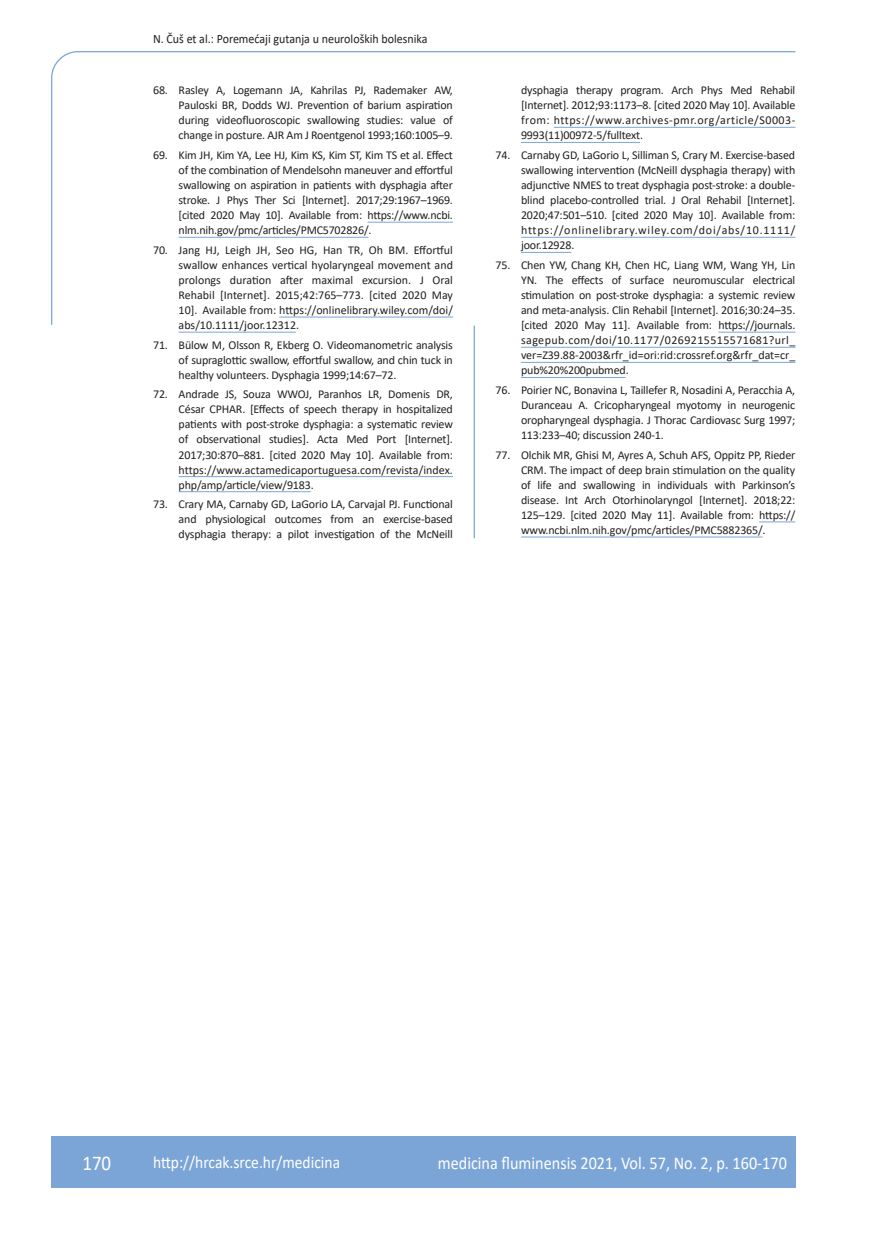
<style>
.page{position:relative;width:872px;height:1234px;background:#fff}
.page>*{position:absolute;margin:0;border:0;box-sizing:border-box;transform-origin:0 0}
.t1{font:21px "Calibri";color:#fff;scale:.9 1}
.t2{font:18px "Calibri";color:#fff;scale:.9 1}
.t3{font:17.25px "Calibri";color:#fff;scale:.9 1}
.glava{font:12.75px "Calibri";color:#231f20;scale:.94 1}
.literatura{font:12px/15.1px "Calibri";letter-spacing:-.015em;color:#231f20;text-align:justify}
</style>
<div class="page">
<svg style="left:51px;top:51px;width:745px;height:274px"></svg>
<hr style="left:473px;top:325px;width:2px;height:213px;background:#7ca5d7">
<div style="left:51px;top:1135px;width:744px;height:51px;background:#7ca5d7"></div>
<hr style="left:367px;top:222px;width:86px;height:1px;background:#7ca5d7">
<hr style="left:179px;top:237px;width:189px;height:1px;background:#7ca5d7">
<hr style="left:279px;top:316px;width:174px;height:1px;background:#7ca5d7">
<hr style="left:179px;top:332px;width:117px;height:1px;background:#7ca5d7">
<hr style="left:179px;top:476px;width:274px;height:1px;background:#7ca5d7">
<hr style="left:179px;top:491px;width:132px;height:1px;background:#7ca5d7">
<hr style="left:554px;top:127px;width:241px;height:1px;background:#7ca5d7">
<hr style="left:521px;top:142px;width:119px;height:1px;background:#7ca5d7">
<hr style="left:521px;top:237px;width:274px;height:1px;background:#7ca5d7">
<hr style="left:521px;top:252px;width:50px;height:1px;background:#7ca5d7">
<hr style="left:718px;top:332px;width:77px;height:1px;background:#7ca5d7">
<hr style="left:521px;top:347px;width:274px;height:1px;background:#7ca5d7">
<hr style="left:521px;top:362px;width:274px;height:1px;background:#7ca5d7">
<hr style="left:521px;top:377px;width:104px;height:1px;background:#7ca5d7">
<hr style="left:759px;top:521px;width:36px;height:1px;background:#7ca5d7">
<hr style="left:521px;top:536px;width:241px;height:1px;background:#7ca5d7">
<p class="glava" style="left:153px;top:29px;width:293px">N. Čuš et al.: Poremećaji gutanja u neuroloških bolesnika</p>
<p class="literatura" style="left:179px;top:82px;width:276px;text-indent:-26px">68. Rasley A, Logemann JA, Kahrilas PJ, Rademaker AW, Pauloski BR, Dodds WJ. Prevention of barium aspiration during videofluoroscopic swallowing studies: value of change in posture. AJR Am J Roentgenol 1993;160:1005–9.</p>
<p class="literatura" style="left:179px;top:147px;width:276px;text-indent:-26px">69. Kim JH, Kim YA, Lee HJ, Kim KS, Kim ST, Kim TS et al. Effect of the combination of Mendelsohn maneuver and effortful swallowing on aspiration in patients with dysphagia after stroke. J Phys Ther Sci [Internet]. 2017;29:1967–1969. [cited 2020 May 10]. Available from: https://www.ncbi. nlm.nih.gov/pmc/articles/PMC5702826/.</p>
<p class="literatura" style="left:179px;top:242px;width:276px;text-indent:-26px">70. Jang HJ, Leigh JH, Seo HG, Han TR, Oh BM. Effortful swallow enhances vertical hyolaryngeal movement and prolongs duration after maximal excursion. J Oral Rehabil [Internet]. 2015;42:765–773. [cited 2020 May 10]. Available from: https://onlinelibrary.wiley.com/doi/ abs/10.1111/joor.12312.</p>
<p class="literatura" style="left:179px;top:336px;width:276px;text-indent:-26px">71. Bülow M, Olsson R, Ekberg O. Videomanometric analysis of supraglottic swallow, effortful swallow, and chin tuck in healthy volunteers. Dysphagia 1999;14:67–72.</p>
<p class="literatura" style="left:179px;top:386px;width:276px;text-indent:-26px">72. Andrade JS, Souza WWOJ, Paranhos LR, Domenis DR, César CPHAR. [Effects of speech therapy in hospitalized patients with post-stroke dysphagia: a systematic review of observational studies]. Acta Med Port [Internet].<br>2017;30:870–881. [cited 2020 May 10]. Available from: https://www.actamedicaportuguesa.com/revista/index. php/amp/article/view/9183.</p>
<p class="literatura" style="left:179px;top:496px;width:276px;text-indent:-26px">73. Crary MA, Carnaby GD, LaGorio LA, Carvajal PJ. Functional and physiological outcomes from an exercise-based dysphagia therapy: a pilot investigation of the McNeill</p>
<p class="literatura" style="left:521px;top:82px;width:276px">dysphagia therapy program. Arch Phys Med Rehabil [Internet]. 2012;93:1173–8. [cited 2020 May 10]. Available from: https://www.archives-pmr.org/article/S0003- 9993(11)00972-5/fulltext.</p>
<p class="literatura" style="left:521px;top:147px;width:276px;text-indent:-26px">74. Carnaby GD, LaGorio L, Silliman S, Crary M. Exercise-based swallowing intervention (McNeill dysphagia therapy) with adjunctive NMES to treat dysphagia post-stroke: a double&shy;blind placebo-controlled trial. J Oral Rehabil [Internet].<br>2020;47:501–510. [cited 2020 May 10]. Available from: https://onlinelibrary.wiley.com/doi/abs/10.1111/ joor.12928.</p>
<p class="literatura" style="left:521px;top:257px;width:276px;text-indent:-26px">75. Chen YW, Chang KH, Chen HC, Liang WM, Wang YH, Lin YN. The effects of surface neuromuscular electrical stimulation on post-stroke dysphagia: a systemic review and meta-analysis. Clin Rehabil [Internet]. 2016;30:24–35. [cited 2020 May 11]. Available from: https://journals. sagepub.com/doi/10.1177/0269215515571681?url_ ver=Z39.88-2003&amp;rfr_id=ori:rid:crossref.org&amp;rfr_dat=cr_ pub%20%200pubmed.</p>
<p class="literatura" style="left:521px;top:382px;width:276px;text-indent:-26px">76. Poirier NC, Bonavina L, Taillefer R, Nosadini A, Peracchia A, Duranceau A. Cricopharyngeal myotomy in neurogenic oropharyngeal dysphagia. J Thorac Cardiovasc Surg 1997; 113:233–40; discussion 240-1.</p>
<p class="literatura" style="left:521px;top:446px;width:276px;text-indent:-26px">77. Olchik MR, Ghisi M, Ayres A, Schuh AFS, Oppitz PP, Rieder CRM. The impact of deep brain stimulation on the quality of life and swallowing in individuals with Parkinson’s disease. Int Arch Otorhinolaryngol [Internet]. 2018;22:<br>125–129. [cited 2020 May 11]. Available from: https:// www.ncbi.nlm.nih.gov/pmc/articles/PMC5882365/.</p>
<p class="t1" style="left:82px;top:1147px;width:33px">170</p>
<p class="t3" style="left:153px;top:1149px;width:209px">http://hrcak.srce.hr/medicina</p>
<p class="t2" style="left:438px;top:1149px;width:389px">medicina fluminensis 2021, Vol. 57, No. 2, p. 160-170</p>
</div>
